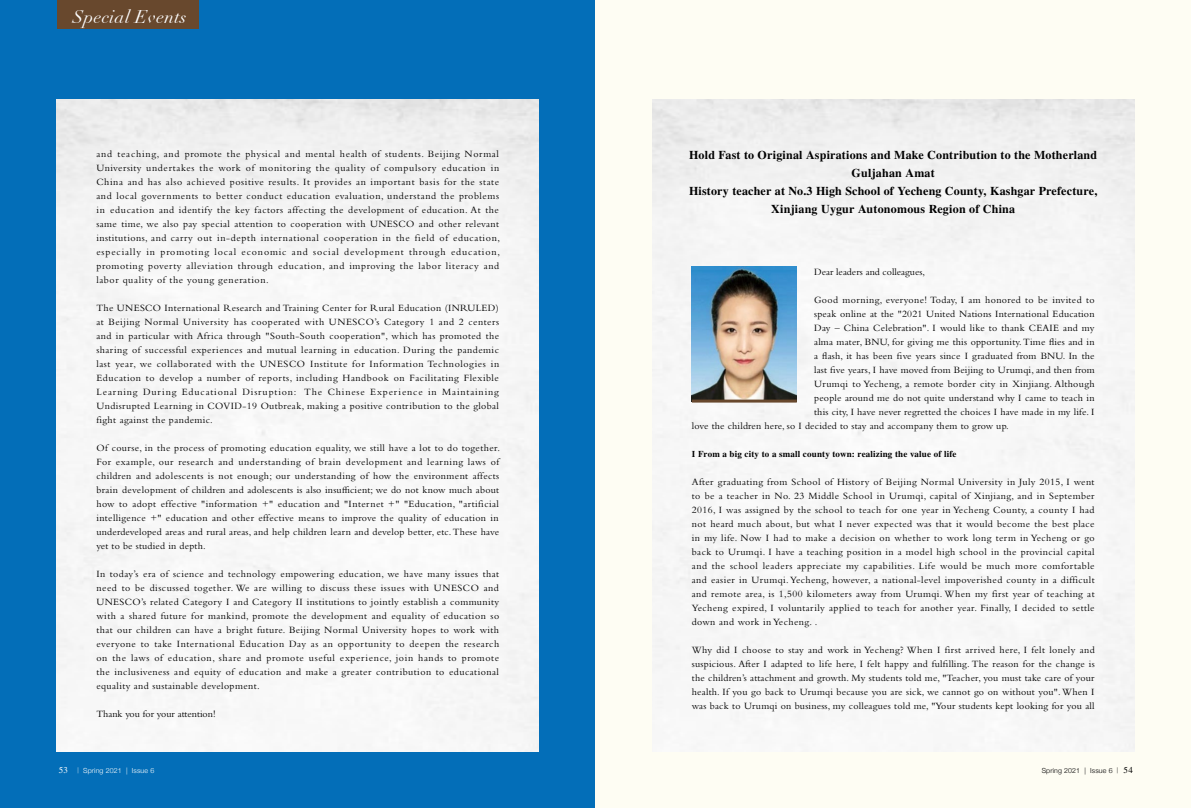
<style>
.page{position:relative;width:1191px;height:808px;background:#fff}
.page>*{position:absolute;margin:0;border:0;box-sizing:border-box;transform-origin:0 0}
.t1{font:italic 18px "Linotype Didot Oldstyle Figures";letter-spacing:.02em;color:#fff}
.t2{font:700 12px/18px "STIX General";letter-spacing:.02em;color:#000;text-align:center}
.t3{font:10px/14px "Bembo Std";letter-spacing:.04em;color:#000;text-align:justify}
.t4{font:10px/14px "Bembo Std";letter-spacing:.06em;color:#000}
.t5{font:10px "Bembo Std";letter-spacing:.02em;color:#000}
.t6{font:10px "Bembo Std";color:#000}
.t7{font:700 9px "STIX General";letter-spacing:.02em;color:#000}
.t8{font:300 7px "Helvetica Neue";letter-spacing:.02em;color:#fff}
.t9{font:300 7px "Helvetica Neue";letter-spacing:.02em;color:#000}
.s1{font-family:"STIX General";font-weight:400;font-size:9px}
.s2{font-size:6px}
</style>
<div class="page">
<div style="left:0;top:0;width:595px;height:808px;background:#036eb8"></div>
<div style="left:595px;top:0;width:596px;height:808px;background:#fefdf3"></div>
<div style="left:57px;top:0;width:141px;height:28px;background:#68482d"></div>
<div style="left:57px;top:99px;width:482px;height:652px;background:#f7f7f7"></div>
<img style="left:652px;top:99px;width:482px;height:652px">
<img style="left:692px;top:266px;width:105px;height:134px">
<hr style="left:692px;top:400px;width:105px;height:3px;background:#68482d">
<h1 class="t1" style="left:73px;top:6px;width:115px">Special Events</h1>
<p class="t4" style="left:96px;top:147px;width:405px">and teaching, and promote the physical and mental health of students. Beijing Normal University undertakes the work of monitoring the quality of compulsory education in China and has also achieved positive results. It provides an important basis for the state and local governments to better conduct education evaluation, understand the problems in education and identify the key factors affecting the development of education. At the same time, we also pay special attention to cooperation with UNESCO and other relevant institutions, and carry out in-depth international cooperation in the field of education, especially in promoting local economic and social development through education, promoting poverty alleviation through education, and improving the labor literacy and labor quality of the young generation.</p>
<p class="t3" style="left:96px;top:301px;width:404px">The UNESCO International Research and Training Center for Rural Education (INRULED) at Beijing Normal University has cooperated with UNESCO’s Category 1 and 2 centers and in particular with Africa through "South-South cooperation", which has promoted the sharing of successful experiences and mutual learning in education. During the pandemic last year, we collaborated with the UNESCO Institute for Information Technologies in Education to develop a number of reports, including Handbook on Facilitating Flexible Learning During Educational Disruption: The Chinese Experience in Maintaining Undisrupted Learning in COVID-19 Outbreak, making a positive contribution to the global fight against the pandemic.</p>
<p class="t3" style="left:96px;top:441px;width:405px;text-align:left">Of course, in the process of promoting education equality, we still have a lot to do together.<br>For example, our research and understanding of brain development and learning laws of children and adolescents is not enough; our understanding of how the environment affects brain development of children and adolescents is also insufficient; we do not know much about how to adopt effective "information +" education and "Internet +" "Education, "artificial intelligence +" education and other effective means to improve the quality of education in underdeveloped areas and rural areas, and help children learn and develop better, etc. These have yet to be studied in depth.</p>
<p class="t3" style="left:96px;top:567px;width:404px">In today’s era of science and technology empowering education, we have many issues that need to be discussed together. We are willing to discuss these issues with UNESCO and UNESCO’s related Category I and Category II institutions to jointly establish a community with a shared future for mankind, promote the development and equality of education so that our children can have a bright future. Beijing Normal University hopes to work with everyone to take International Education Day as an opportunity to deepen the research on the laws of education, share and promote useful experience, join hands to promote the inclusiveness and equity of education and make a greater contribution to educational equality and sustainable development.</p>
<p class="t6" style="left:96px;top:708px;width:121px">Thank you for your attention!</p>
<p class="t2" style="left:689px;top:146px;width:410px">Hold Fast to Original Aspirations and Make Contribution to the Motherland Guljahan Amat<br>History teacher at No.3 High School of Yecheng County, Kashgar Prefecture, Xinjiang Uygur Autonomous Region of China</p>
<p class="t6" style="left:814px;top:266px;width:112px">Dear leaders and colleagues,</p>
<p class="t3" style="left:814px;top:292px;width:282px">Good morning, everyone! Today, I am honored to be invited to</p>
<p class="t5" style="left:814px;top:308px;width:282px">speak online at the "2021 United Nations International Education</p>
<p class="t3" style="left:814px;top:320px;width:282px">Day – China Celebration". I would like to thank CEAIE and my</p>
<p class="t5" style="left:814px;top:336px;width:282px">alma mater, BNU, for giving me this opportunity. Time flies and in</p>
<p class="t3" style="left:814px;top:348px;width:282px">a flash, it has been five years since I graduated from BNU. In the</p>
<p class="t5" style="left:814px;top:364px;width:282px">last five years, I have moved from Beijing to Urumqi, and then from</p>
<p class="t3" style="left:814px;top:376px;width:282px">Urumqi to Yecheng, a remote border city in Xinjiang. Although</p>
<p class="t5" style="left:814px;top:392px;width:282px">people around me do not quite understand why I came to teach in</p>
<p class="t5" style="left:814px;top:406px;width:282px">this city, I have never regretted the choices I have made in my life. I</p>
<p class="t5" style="left:692px;top:420px;width:318px">love the children here, so I decided to stay and accompany them to grow up.</p>
<p class="t7" style="left:692px;top:447px;width:266px">I From a big city to a small county town: realizing the value of life</p>
<p class="t3" style="left:692px;top:474px;width:404px">After graduating from School of History of Beijing Normal University in July 2015, I went to be a teacher in No. 23 Middle School in Urumqi, capital of Xinjiang, and in September 2016, I was assigned by the school to teach for one year in Yecheng County, a county I had not heard much about, but what I never expected was that it would become the best place in my life. Now I had to make a decision on whether to work long term in Yecheng or go back to Urumqi. I have a teaching position in a model high school in the provincial capital and the school leaders appreciate my capabilities. Life would be much more comfortable and easier in Urumqi. Yecheng, however, a national-level impoverished county in a difficult and remote area, is 1,500 kilometers away from Urumqi. When my first year of teaching at Yecheng expired, I voluntarily applied to teach for another year. Finally, I decided to settle down and work in Yecheng. .</p>
<p class="t3" style="left:692px;top:642px;width:404px">Why did I choose to stay and work in Yecheng? When I first arrived here, I felt lonely and suspicious. After I adapted to life here, I felt happy and fulfilling. The reason for the change is the children’s attachment and growth. My students told me, "Teacher, you must take care of your health. If you go back to Urumqi because you are sick, we cannot go on without you". When I was back to Urumqi on business, my colleagues told me, "Your students kept looking for you all</p>
<p class="t8" style="left:59px;top:765px;width:97px"><span class="s1">53</span> <span class="s2">|</span> Spring 2021 | Issue 6</p>
<p class="t9" style="left:1041px;top:765px;width:93px">Spring 2021 | Issue 6 <span class="s2">|</span> <span class="s1">54</span></p>
</div>
